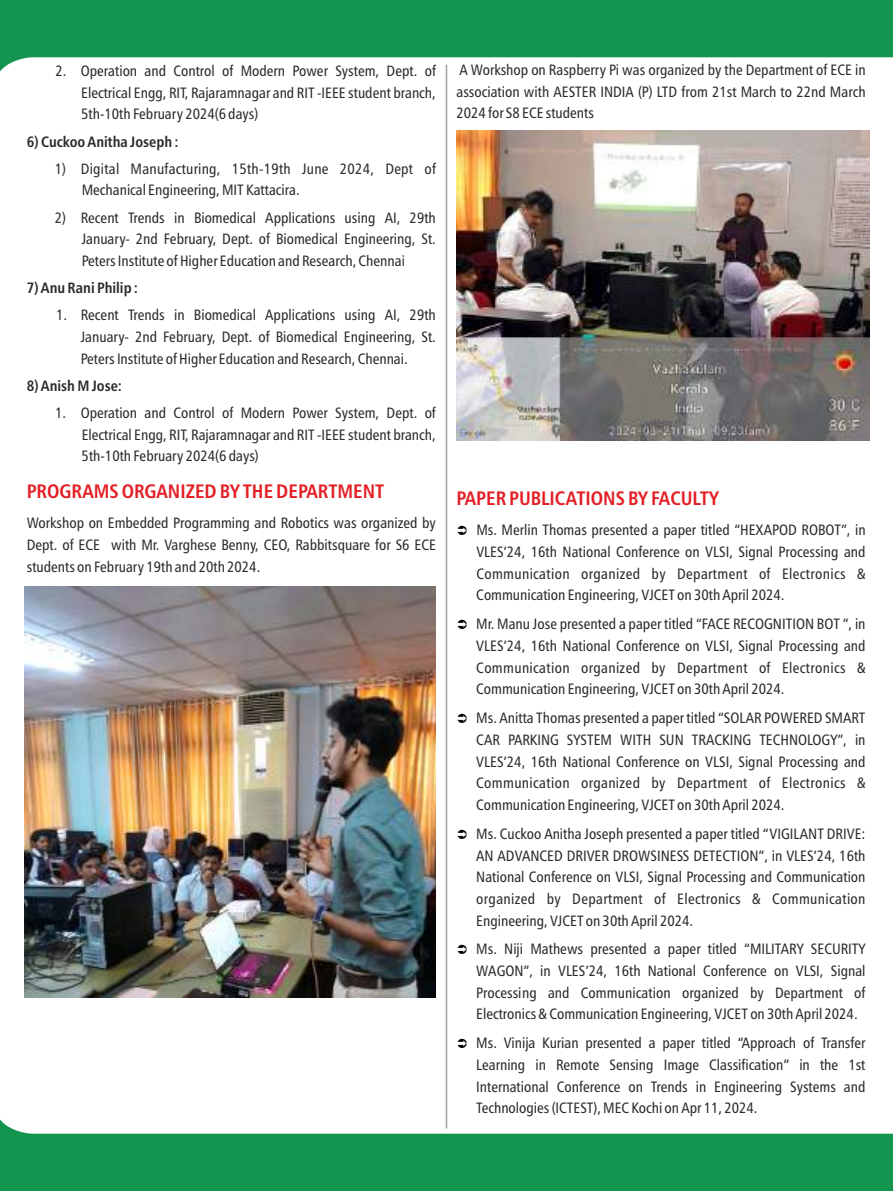
<style>
.page{position:relative;width:893px;height:1191px;background:#fff}
.page>*{position:absolute;margin:0;border:0;box-sizing:border-box;transform-origin:0 0}
.t1{font:19.5px "Humanist 777 BT Bold Condensed B";color:#e31f25}
.t2{font:15px/21.6px "Humanist 777 BT Roman Condensed B";color:#2b2b2a;text-align:justify}
.t3{font:15px "Humanist 777 BT Bold Condensed B";color:#2b2b2a}
</style>
<div class="page">
<hr style="left:446px;top:65px;width:1px;height:1063px;background:#9f9f9f">
<svg style="left:0;top:0;width:893px;height:72px;fill:#139550"></svg>
<svg style="left:0;top:1119px;width:893px;height:72px;fill:#139550"></svg>
<img style="left:24px;top:586px;width:412px;height:412px">
<img style="left:456px;top:130px;width:413px;height:310px">
<p class="t2" style="left:81px;top:61px;width:356px;text-indent:-26px">2. Operation and Control of Modern Power System, Dept. of Electrical Engg, RIT, Rajaramnagar and RIT -IEEE student branch, 5th-10th February 2024(6 days)</p>
<p class="t3" style="left:27px;top:135px;width:153px">6) Cuckoo Anitha Joseph :</p>
<p class="t2" style="left:82px;top:159px;width:356px;text-indent:-27px">1) Digital Manufacturing, 15th-19th June 2024, Dept of<br>Mechanical Engineering, MIT Kattacira.</p>
<p class="t2" style="left:82px;top:208px;width:356px;text-indent:-27px">2) Recent Trends in Biomedical Applications using AI, 29th January- 2nd February, Dept. of Biomedical Engineering, St.<br>Peters Institute of Higher Education and Research, Chennai</p>
<p class="t3" style="left:27px;top:282px;width:113px">7) Anu Rani Philip :</p>
<p class="t2" style="left:81px;top:305px;width:357px;text-indent:-25px">1. Recent Trends in Biomedical Applications using AI, 29th January- 2nd February, Dept. of Biomedical Engineering, St.<br>Peters Institute of Higher Education and Research, Chennai.</p>
<p class="t3" style="left:27px;top:379px;width:97px">8) Anish M Jose:</p>
<p class="t2" style="left:82px;top:403px;width:356px;text-indent:-27px">1. Operation and Control of Modern Power System, Dept. of Electrical Engg, RIT, Rajaramnagar and RIT -IEEE student branch, 5th-10th February 2024(6 days)</p>
<h1 class="t1" style="left:27px;top:483px;width:359px">PROGRAMS ORGANIZED BY THE DEPARTMENT</h1>
<p class="t2" style="left:27px;top:513px;width:411px">Workshop on Embedded Programming and Robotics was organized by Dept. of ECE with Mr. Varghese Benny, CEO, Rabbitsquare for S6 ECE students on February 19th and 20th 2024.</p>
<p class="t2" style="left:456px;top:60px;width:411px">A Workshop on Raspberry Pi was organized by the Department of ECE in association with AESTER INDIA (P) LTD from 21st March to 22nd March 2024 for S8 ECE students</p>
<h1 class="t1" style="left:456px;top:490px;width:264px">PAPER PUBLICATIONS BY FACULTY</h1>
<p class="t2" style="left:476px;top:521px;width:391px">Ms. Merlin Thomas presented a paper titled “HEXAPOD ROBOT”, in VLES’24, 16th National Conference on VLSI, Signal Processing and Communication organized by Department of Electronics &amp; Communication Engineering, VJCET on 30th April 2024.</p>
<p class="t2" style="left:476px;top:614px;width:391px">Mr. Manu Jose presented a paper titled “FACE RECOGNITION BOT ”, in VLES’24, 16th National Conference on VLSI, Signal Processing and Communication organized by Department of Electronics &amp; Communication Engineering, VJCET on 30th April 2024.</p>
<p class="t2" style="left:476px;top:708px;width:391px">Ms. Anitta Thomas presented a paper titled “SOLAR POWERED SMART CAR PARKING SYSTEM WITH SUN TRACKING TECHNOLOGY”, in VLES’24, 16th National Conference on VLSI, Signal Processing and Communication organized by Department of Electronics &amp; Communication Engineering, VJCET on 30th April 2024.</p>
<p class="t2" style="left:476px;top:824px;width:391px">Ms. Cuckoo Anitha Joseph presented a paper titled “VIGILANT DRIVE:<br>AN ADVANCED DRIVER DROWSINESS DETECTION”, in VLES’24, 16th National Conference on VLSI, Signal Processing and Communication organized by Department of Electronics &amp; Communication Engineering, VJCET on 30th April 2024.</p>
<p class="t2" style="left:476px;top:939px;width:391px">Ms. Niji Mathews presented a paper titled “MILITARY SECURITY WAGON”, in VLES’24, 16th National Conference on VLSI, Signal Processing and Communication organized by Department of Electronics &amp; Communication Engineering, VJCET on 30th April 2024.</p>
<p class="t2" style="left:476px;top:1033px;width:391px">Ms. Vinija Kurian presented a paper titled “Approach of Transfer Learning in Remote Sensing Image Classification” in the 1st International Conference on Trends in Engineering Systems and Technologies (ICTEST), MEC Kochi on Apr 11, 2024.</p>
</div>
